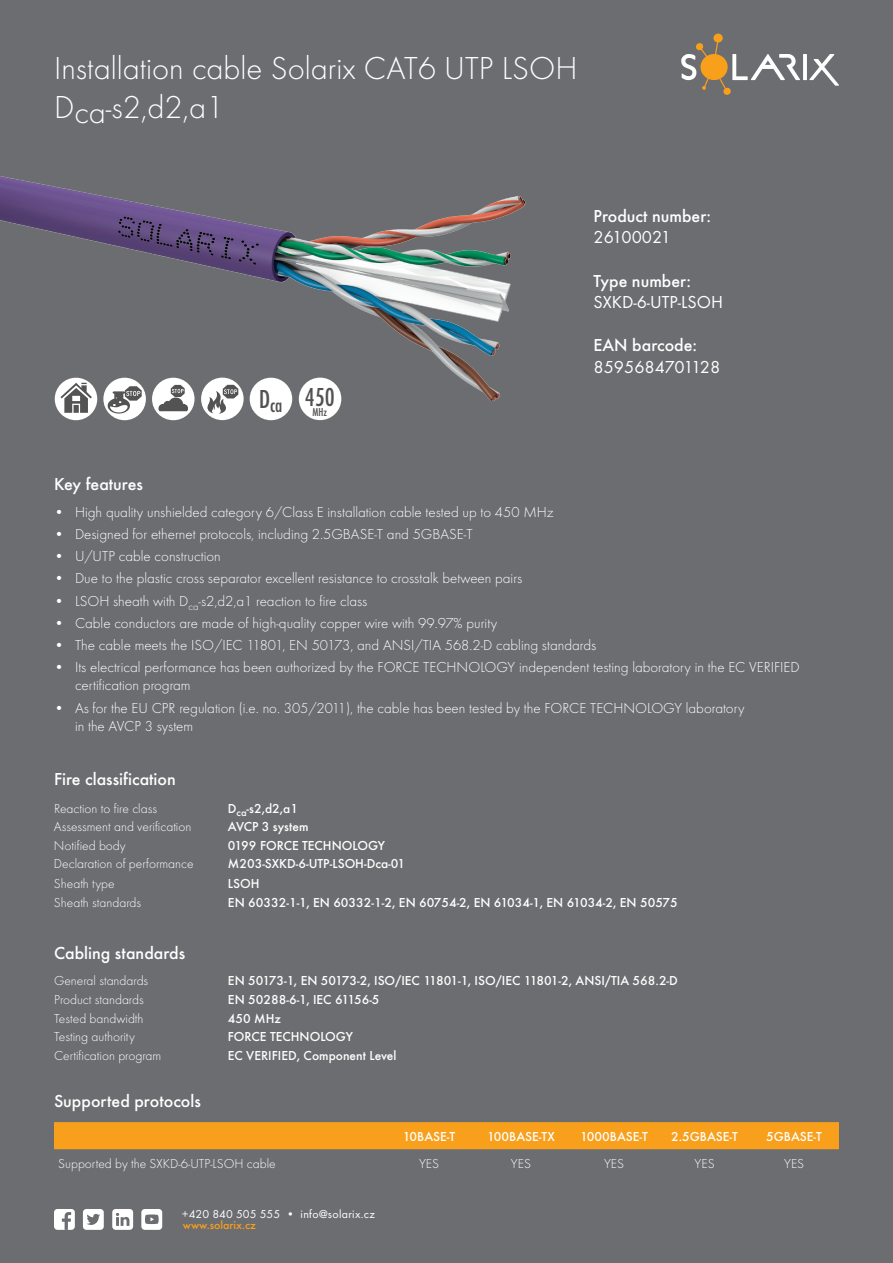
<style>
.page{position:relative;width:893px;height:1263px;background:#6c6d70}
.page>*{position:absolute;margin:0;border:0;box-sizing:border-box;transform-origin:0 0}
.t1{font:33px/39.6px "Futura TEE Ligh";color:#fff}
.t2{font:500 condensed 27px "Futura TEE";color:#535252}
.t3{font:500 condensed 21px "Futura TEE";color:#535252}
.t4{font:500 18px "Futura TEE";color:#fff}
.t5{font:18px "Futura TEE";color:#fff}
.t6{font:15px/18px "Futura TEE Ligh";color:#fff}
.t7{font:500 13.5px "Futura TEE";color:#fff}
.t8{font:13.5px "Futura TEE Ligh";color:#fff}
.t9{font:12px "Futura TEE";letter-spacing:.025em;color:#fff}
.t10{font:500 12px "Futura TEE";color:#f89f1c}
.t11{font:500 condensed 12px "Futura TEE";color:#535252}
</style>
<div class="page">
<svg style="left:141px;top:1209px;width:21px;height:21px"></svg>
<svg style="left:54px;top:1209px;width:21px;height:21px"></svg>
<svg style="left:112px;top:1209px;width:21px;height:21px"></svg>
<svg style="left:83px;top:1209px;width:21px;height:21px"></svg>
<img style="left:0;top:176px;width:526px;height:245px">
<hr style="left:803px;top:54px;width:4px;height:26px;background:#fff">
<svg style="left:809px;top:54px;width:30px;height:32px"></svg>
<svg style="left:681px;top:34px;width:119px;height:61px"></svg>
<div style="left:55px;top:378px;width:42px;height:42px;background:#fff;border-radius:50%"></div>
<div style="left:152px;top:378px;width:43px;height:42px;background:#fff;border-radius:50%"></div>
<svg style="left:60px;top:383px;width:32px;height:30px"></svg>
<svg style="left:158px;top:385px;width:30px;height:26px"></svg>
<div style="left:103px;top:378px;width:43px;height:42px;background:#fff;border-radius:50%"></div>
<svg style="left:107px;top:386px;width:35px;height:28px"></svg>
<div style="left:250px;top:378px;width:42px;height:42px;background:#fff;border-radius:50%"></div>
<div style="left:54px;top:1122px;width:785px;height:27px;background:#f89f1c"></div>
<div style="left:201px;top:378px;width:43px;height:42px;background:#fff;border-radius:50%"></div>
<svg style="left:207px;top:385px;width:31px;height:29px"></svg>
<div style="left:299px;top:378px;width:42px;height:42px;background:#fff;border-radius:50%"></div>
<h1 class="t1" style="left:54px;top:48px;width:525px">Installation cable Solarix CAT6 UTP LSOH<br>Dca-s2,d2,a1</h1>
<h3 class="t3" style="left:259px;top:393px;width:25px"><sup>D</sup>ca</h3>
<h2 class="t2" style="left:305px;top:382px;width:32px">450</h2>
<p class="t11" style="left:313px;top:405px;width:16px">MHz</p>
<p class="t4" style="left:593px;top:205px;width:119px">Product number:</p>
<p class="t5" style="left:593px;top:227px;width:79px">26100021</p>
<p class="t4" style="left:593px;top:270px;width:99px">Type number:</p>
<p class="t5" style="left:593px;top:291px;width:131px">SXKD-6-UTP-LSOH</p>
<p class="t4" style="left:593px;top:335px;width:105px">EAN barcode:</p>
<p class="t5" style="left:593px;top:356px;width:128px">8595684701128</p>
<p class="t4" style="left:54px;top:473px;width:91px">Key features</p>
<p class="t6" style="left:54px;top:503px;width:501px">• High quality unshielded category 6/Class E installation cable tested up to 450 MHz</p>
<p class="t6" style="left:54px;top:525px;width:420px">• Designed for ethernet protocols, including 2.5GBASE-T and 5GBASE-T</p>
<p class="t6" style="left:54px;top:547px;width:168px">• U/UTP cable construction</p>
<p class="t6" style="left:54px;top:569px;width:470px">• Due to the plastic cross separator excellent resistance to crosstalk between pairs</p>
<p class="t6" style="left:54px;top:592px;width:315px">• LSOH sheath with D<sub>ca</sub>-s2,d2,a1 reaction to fire class</p>
<p class="t6" style="left:54px;top:614px;width:445px">• Cable conductors are made of high-quality copper wire with 99.97% purity</p>
<p class="t6" style="left:54px;top:636px;width:544px">• The cable meets the ISO/IEC 11801, EN 50173, and ANSI/TIA 568.2-D cabling standards</p>
<p class="t6" style="left:75px;top:658px;width:726px;text-indent:-21px">• Its electrical performance has been authorized by the FORCE TECHNOLOGY independent testing laboratory in the EC VERIFIED certification program</p>
<p class="t6" style="left:75px;top:699px;width:671px;text-indent:-21px">• As for the EU CPR regulation (i.e. no. 305/2011), the cable has been tested by the FORCE TECHNOLOGY laboratory in the AVCP 3 system</p>
<p class="t4" style="left:54px;top:768px;width:123px">Fire classification</p>
<p class="t8" style="left:54px;top:800px;width:104px">Reaction to fire class</p>
<p class="t7" style="left:228px;top:800px;width:72px">D<sub>ca</sub>-s2,d2,a1</p>
<p class="t8" style="left:54px;top:819px;width:139px">Assessment and verification</p>
<p class="t7" style="left:228px;top:819px;width:82px">AVCP 3 system</p>
<p class="t8" style="left:54px;top:838px;width:73px">Notified body</p>
<p class="t7" style="left:228px;top:837px;width:159px">0199 FORCE TECHNOLOGY</p>
<p class="t8" style="left:54px;top:856px;width:141px">Declaration of performance</p>
<p class="t7" style="left:228px;top:856px;width:179px">M203-SXKD-6-UTP-LSOH-Dca-01</p>
<p class="t8" style="left:54px;top:876px;width:62px">Sheath type</p>
<p class="t7" style="left:228px;top:876px;width:33px">LSOH</p>
<p class="t8" style="left:54px;top:895px;width:89px">Sheath standards</p>
<p class="t7" style="left:228px;top:894px;width:452px">EN 60332-1-1, EN 60332-1-2, EN 60754-2, EN 61034-1, EN 61034-2, EN 50575</p>
<p class="t4" style="left:54px;top:942px;width:133px">Cabling standards</p>
<p class="t8" style="left:54px;top:973px;width:96px">General standards</p>
<p class="t7" style="left:228px;top:973px;width:451px">EN 50173-1, EN 50173-2, ISO/IEC 11801-1, ISO/IEC 11801-2, ANSI/TIA 568.2-D</p>
<p class="t8" style="left:54px;top:992px;width:91px">Product standards</p>
<p class="t7" style="left:228px;top:991px;width:153px">EN 50288-6-1, IEC 61156-5</p>
<p class="t8" style="left:54px;top:1010px;width:91px">Tested bandwidth</p>
<p class="t7" style="left:228px;top:1010px;width:55px">450 MHz</p>
<p class="t8" style="left:54px;top:1029px;width:82px">Testing authority</p>
<p class="t7" style="left:228px;top:1029px;width:126px">FORCE TECHNOLOGY</p>
<p class="t8" style="left:54px;top:1048px;width:109px">Certification program</p>
<p class="t7" style="left:228px;top:1047px;width:170px">EC VERIFIED, Component Level</p>
<p class="t4" style="left:54px;top:1091px;width:148px">Supported protocols</p>
<p class="t7" style="left:403px;top:1128px;width:54px">10BASE-T</p>
<p class="t7" style="left:487px;top:1128px;width:69px">100BASE-TX</p>
<p class="t7" style="left:580px;top:1128px;width:69px">1000BASE-T</p>
<p class="t7" style="left:671px;top:1128px;width:68px">2.5GBASE-T</p>
<p class="t7" style="left:766px;top:1128px;width:57px">5GBASE-T</p>
<p class="t8" style="left:58px;top:1156px;width:219px">Supported by the SXKD-6-UTP-LSOH cable</p>
<p class="t8" style="left:419px;top:1156px;width:22px">YES</p>
<p class="t8" style="left:511px;top:1156px;width:22px">YES</p>
<p class="t8" style="left:604px;top:1156px;width:22px">YES</p>
<p class="t8" style="left:695px;top:1156px;width:22px">YES</p>
<p class="t8" style="left:784px;top:1156px;width:22px">YES</p>
<p class="t9" style="left:182px;top:1207px;width:194px">+420 840 505 555 • info@solarix.cz</p>
<p class="t10" style="left:183px;top:1218px;width:75px">www.solarix.cz</p>
</div>
